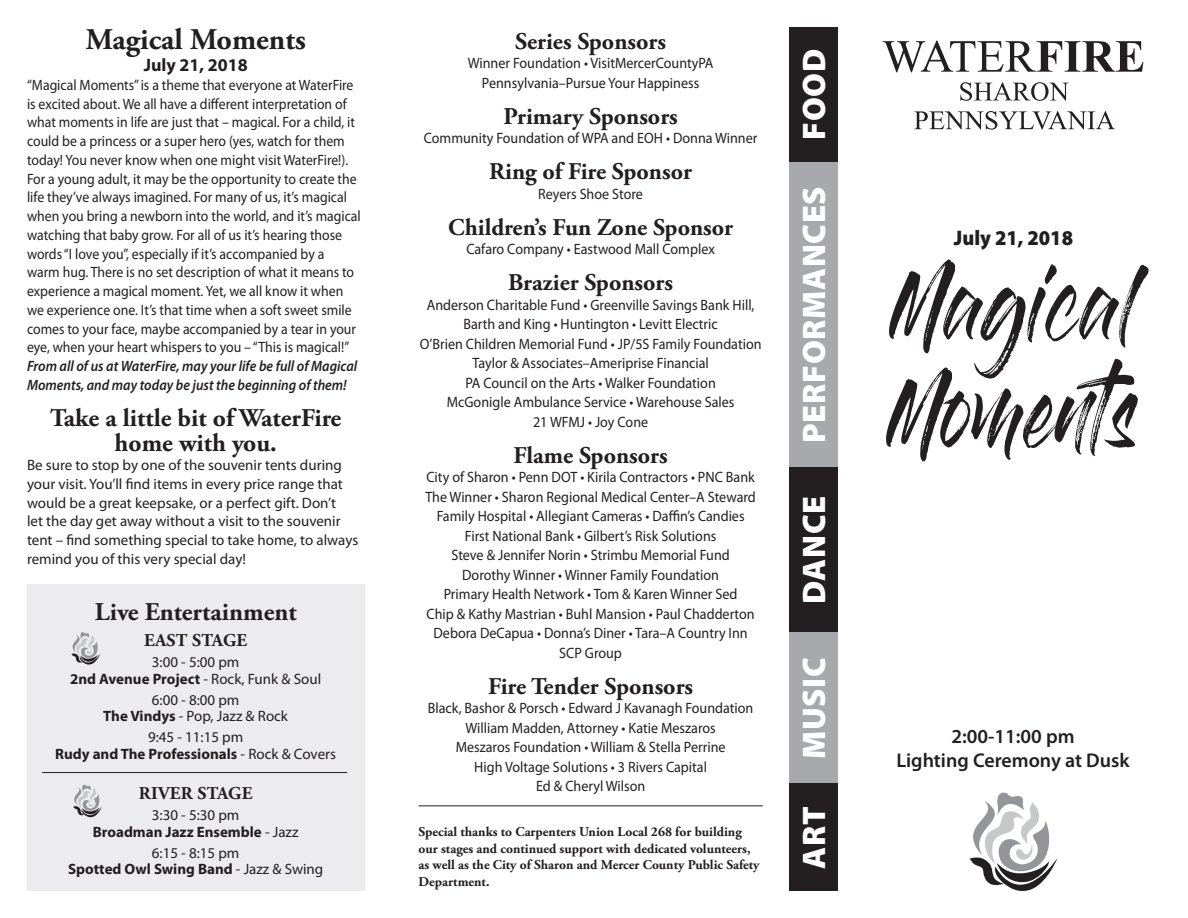
<style>
.page{position:relative;width:1188px;height:918px;background:#fff}
.page>*{position:absolute;margin:0;border:0;box-sizing:border-box;transform-origin:0 0}
.t1{font:76.35px "Gloss And Bloom";color:#231f20;scale:.83 1}
.t2{font:900 32.7px "Myriad Pro";letter-spacing:.02em;color:#fff}
.t3{font:700 30px "Adobe Garamond Pro";color:#231f20}
.t4{font:700 25.5px/25.5px "Adobe Garamond Pro";color:#231f20;text-align:center}
.t5{font:700 24px "Adobe Garamond Pro";color:#231f20}
.t6{font:900 21.15px "Myriad Pro";color:#231f20;scale:.94 1}
.t7{font:600 19.95px "Myriad Pro";color:#231f20}
.t8{font:700 18px "Adobe Garamond Pro";letter-spacing:.015em;color:#231f20}
.t9{font:700 18px "Myriad Pro";color:#231f20}
.t10{font:15px/19.5px "Myriad Pro";color:#231f20;text-align:center;scale:.94 1}
.t11{font:15px/18.8px "Myriad Pro";color:#231f20;scale:.92 1}
.t12{font:15px/18.8px "Myriad Pro";color:#231f20}
.t13{font:700 15px "Myriad Pro";color:#231f20}
.t14{font:700 13.5px/16.5px "Adobe Garamond Pro";color:#231f20}
.s1{font-weight:600;font-style:italic}
.s2{font-weight:400}
.s3{font-weight:700}
</style>
<div class="page">
<hr style="left:418px;top:806px;width:345px;height:1px;background:#231f20">
<div style="left:27px;top:584px;width:337px;height:307px;background:#ececee"></div>
<hr style="left:42px;top:772px;width:305px;height:1px;background:#231f20">
<svg style="left:883px;top:41px;width:260px;height:31px"></svg>
<svg style="left:960px;top:82px;width:109px;height:19px"></svg>
<svg style="left:914px;top:111px;width:201px;height:19px"></svg>
<div style="left:790px;top:162px;width:48px;height:305px;background:#a8a9ad"></div>
<div style="left:790px;top:467px;width:48px;height:166px;background:#231f20"></div>
<div style="left:790px;top:633px;width:48px;height:150px;background:#a8a9ad"></div>
<div style="left:790px;top:783px;width:48px;height:108px;background:#231f20"></div>
<div style="left:790px;top:27px;width:48px;height:135px;background:#231f20"></div>
<svg style="left:969px;top:792px;width:88px;height:99px"></svg>
<svg style="left:71px;top:632px;width:29px;height:33px"></svg>
<svg style="left:73px;top:785px;width:29px;height:33px"></svg>
<p class="t3" style="left:86px;top:22px;width:222px">Magical Moments</p>
<p class="t9" style="left:144px;top:53px;width:106px">July 21, 2018</p>
<p class="t11" style="left:27px;top:75px;width:364px">“Magical Moments” is a theme that everyone at WaterFire is excited about. We all have a different interpretation of what moments in life are just that – magical. For a child, it could be a princess or a super hero (yes, watch for them today! You never know when one might visit WaterFire!).<br>For a young adult, it may be the opportunity to create the life they’ve always imagined. For many of us, it’s magical when you bring a newborn into the world, and it’s magical watching that baby grow. For all of us it’s hearing those words “I love you”, especially if it’s accompanied by a warm hug. There is no set description of what it means to experience a magical moment. Yet, we all know it when we experience one. It’s that time when a soft sweet smile comes to your face, maybe accompanied by a tear in your eye, when your heart whispers to you – “This is magical!” <span class="s1">From all of us at WaterFire, may your life be full of Magical Moments, and may today be just the beginning of them!</span></p>
<p class="t4" style="left:50px;top:406px;width:293px">Take a little bit of WaterFire home with you.</p>
<p class="t12" style="left:27px;top:456px;width:333px">Be sure to stop by one of the souvenir tents during your visit. You’ll find items in every price range that would be a great keepsake, or a perfect gift. Don’t<br>let the day get away without a visit to the souvenir tent – find something special to take home, to always remind you of this very special day!</p>
<p class="t4" style="left:95px;top:600px;width:203px">Live Entertainment</p>
<p class="t8" style="left:144px;top:630px;width:104px">EAST STAGE</p>
<p class="t12" style="left:152px;top:653px;width:89px">3:00 - 5:00 pm</p>
<p class="t13" style="left:70px;top:669px;width:253px">2nd Avenue Project <span class="s2">- Rock, Funk &amp; Soul</span></p>
<p class="t12" style="left:152px;top:690px;width:89px">6:00 - 8:00 pm</p>
<p class="t12" style="left:103px;top:707px;width:186px"><span class="s3">The Vindys</span> - Pop, Jazz &amp; Rock</p>
<p class="t12" style="left:148px;top:728px;width:97px">9:45 - 11:15 pm</p>
<p class="t13" style="left:55px;top:744px;width:282px">Rudy and The Professionals <span class="s2">- Rock &amp; Covers</span></p>
<p class="t8" style="left:139px;top:783px;width:115px">RIVER STAGE</p>
<p class="t12" style="left:152px;top:806px;width:89px">3:30 - 5:30 pm</p>
<p class="t13" style="left:93px;top:822px;width:207px">Broadman Jazz Ensemble <span class="s2">- Jazz</span></p>
<p class="t12" style="left:152px;top:843px;width:89px">6:15 - 8:15 pm</p>
<p class="t13" style="left:68px;top:860px;width:257px">Spotted Owl Swing Band <span class="s2">- Jazz &amp; Swing</span></p>
<p class="t5" style="left:515px;top:27px;width:152px">Series Sponsors</p>
<p class="t10" style="left:468px;top:53px;width:263px">Winner Foundation • VisitMercerCountyPA</p>
<p class="t10" style="left:482px;top:73px;width:233px">Pennsylvania–Pursue Your Happiness</p>
<p class="t5" style="left:503px;top:102px;width:176px">Primary Sponsors</p>
<p class="t10" style="left:424px;top:128px;width:356px">Community Foundation of WPA and EOH • Donna Winner</p>
<p class="t5" style="left:489px;top:158px;width:204px">Ring of Fire Sponsor</p>
<p class="t10" style="left:538px;top:184px;width:113px">Reyers Shoe Store</p>
<p class="t5" style="left:448px;top:213px;width:286px">Children’s Fun Zone Sponsor</p>
<p class="t10" style="left:466px;top:239px;width:266px">Cafaro Company • Eastwood Mall Complex</p>
<p class="t5" style="left:508px;top:269px;width:166px">Brazier Sponsors</p>
<p class="t10" style="left:427px;top:295px;width:350px">Anderson Charitable Fund • Greenville Savings Bank Hill,<br>Barth and King • Huntington • Levitt Electric</p>
<p class="t10" style="left:420px;top:334px;width:365px">O’Brien Children Memorial Fund • JP/5S Family Foundation<br>Taylor &amp; Associates–Ameriprise Financial</p>
<p class="t10" style="left:465px;top:373px;width:268px">PA Council on the Arts • Walker Foundation</p>
<p class="t10" style="left:447px;top:392px;width:308px">McGonigle Ambulance Service • Warehouse Sales</p>
<p class="t10" style="left:533px;top:412px;width:124px">21 WFMJ • Joy Cone</p>
<p class="t5" style="left:514px;top:441px;width:156px">Flame Sponsors</p>
<p class="t10" style="left:425px;top:467px;width:353px">City of Sharon • Penn DOT • Kirila Contractors • PNC Bank<br>The Winner • Sharon Regional Medical Center–A Steward<br>Family Hospital • Allegiant Cameras • Daffin’s Candies</p>
<p class="t10" style="left:465px;top:526px;width:269px">First National Bank • Gilbert’s Risk Solutions</p>
<p class="t10" style="left:451px;top:545px;width:298px">Steve &amp; Jennifer Norin • Strimbu Memorial Fund</p>
<p class="t10" style="left:462px;top:565px;width:275px">Dorothy Winner • Winner Family Foundation</p>
<p class="t10" style="left:444px;top:584px;width:314px">Primary Health Network • Tom &amp; Karen Winner Sed</p>
<p class="t10" style="left:427px;top:604px;width:351px">Chip &amp; Kathy Mastrian • Buhl Mansion • Paul Chadderton<br>Debora DeCapua • Donna’s Diner • Tara–A Country Inn</p>
<p class="t10" style="left:559px;top:643px;width:68px">SCP Group</p>
<p class="t5" style="left:488px;top:672px;width:207px">Fire Tender Sponsors</p>
<p class="t10" style="left:428px;top:698px;width:348px">Black, Bashor &amp; Porsch • Edward J Kavanagh Foundation<br>William Madden, Attorney • Katie Meszaros</p>
<p class="t10" style="left:456px;top:737px;width:289px">Meszaros Foundation • William &amp; Stella Perrine</p>
<p class="t10" style="left:474px;top:757px;width:249px">High Voltage Solutions • 3 Rivers Capital</p>
<p class="t10" style="left:536px;top:776px;width:118px">Ed &amp; Cheryl Wilson</p>
<p class="t14" style="left:419px;top:824px;width:342px">Special thanks to Carpenters Union Local 268 for building our stages and continued support with dedicated volunteers, as well as the City of Sharon and Mercer County Public Safety Department.</p>
<p class="t2" style="left:792px;top:140px;width:92px;rotate:-90deg">FOOD</p>
<p class="t2" style="left:792px;top:443px;width:258px;rotate:-90deg">PERFORMANCES</p>
<p class="t2" style="left:792px;top:604px;width:110px;rotate:-90deg">DANCE</p>
<p class="t2" style="left:792px;top:759px;width:103px;rotate:-90deg">MUSIC</p>
<p class="t2" style="left:792px;top:869px;width:64px;rotate:-90deg">ART</p>
<p class="t6" style="left:954px;top:224px;width:128px">July 21, 2018</p>
<p class="t1" style="left:892px;top:268px;width:295px">Magical</p>
<p class="t1" style="left:889px;top:376px;width:314px">Moments</p>
<p class="t7" style="left:952px;top:724px;width:125px">2:00-11:00 pm</p>
<p class="t7" style="left:896px;top:748px;width:235px">Lighting Ceremony at Dusk</p>
</div>
